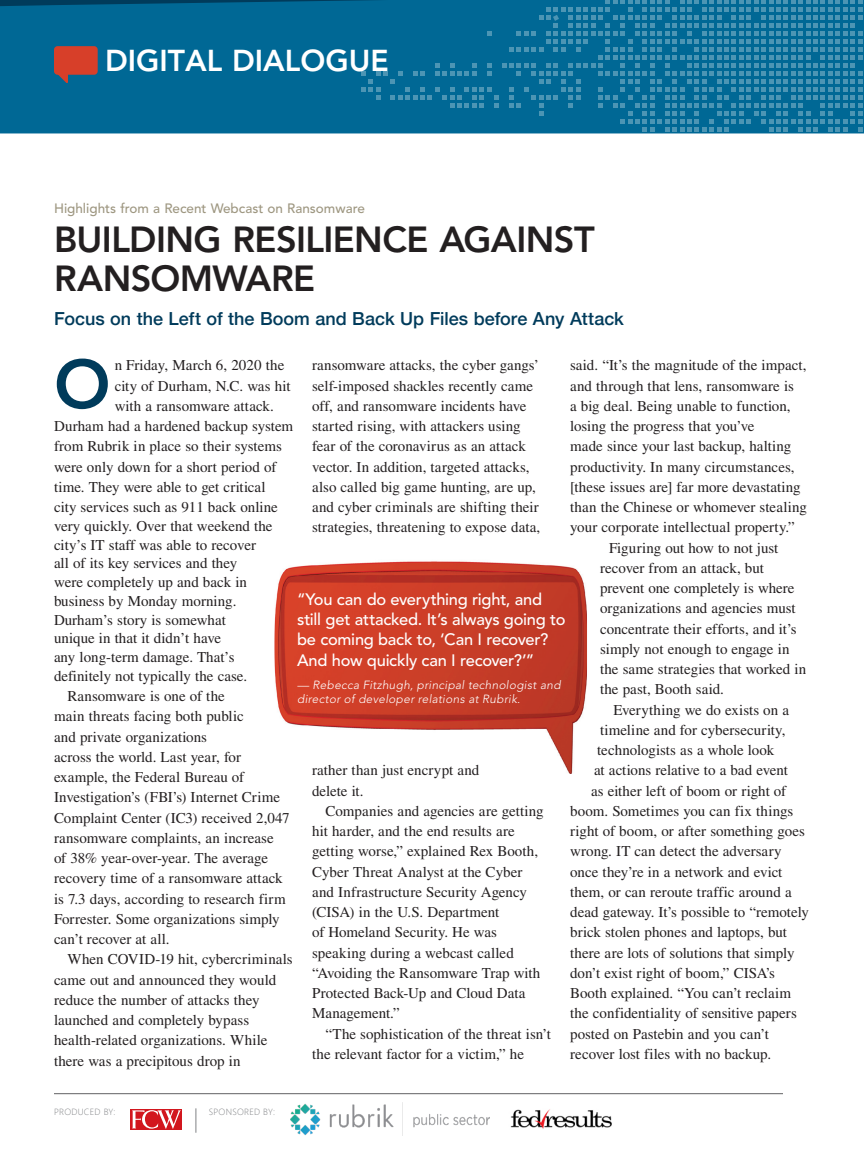
<style>
.page{position:relative;width:864px;height:1161px;background:#fff}
.page>*{position:absolute;margin:0;border:0;box-sizing:border-box;transform-origin:0 0}
.body_no_indent{font:800 67.95px "Avenir LT Std";color:#003b5b}
.head_allcaps_large{font:800 36px/39px "Avenir LT Std";letter-spacing:-.015em;color:#231f20}
.t1{font:800 30px "Avenir LT Std";color:#fff}
.dek{font:500 18px "Helvetica Neue";color:#003b5b}
.quote2{font:500 16.5px/20.2px "Avenir LT Std";letter-spacing:-.015em;color:#fff}
.body_copy{font:15px/20.2px "Times LT Std";color:#231f20}
.body_no_indent-2{font:15px/18.8px "Times LT Std";color:#231f20}
.highlights{font:500 13.5px "Avenir LT Std";color:#9e9781}
.quote2-2{font:italic 300 11.85px/13.5px "Avenir LT Std";letter-spacing:.025em;color:#fff}
.EO_Sponsored_Report{font:300 9px "Segoe";letter-spacing:.03em;color:#808285}
</style>
<div class="page">
<div style="left:0;top:0;width:864px;height:133px;background:#006895"></div>
<svg style="left:361px;top:0;width:501px;height:132px;background:#12729c"></svg>
<div style="left:56px;top:48px;width:40px;height:25px;background:#d73f29;border-radius:2px"></div>
<div style="left:54px;top:46px;width:44px;height:29px;border:4px solid #d73f29;border-radius:2px"></div>
<svg style="left:56px;top:71px;width:13px;height:16px"></svg>
<hr style="left:54px;top:1093px;width:729px;height:1px;background:#616164">
<svg style="left:196px;top:1108px;width:1px;height:25px"></svg>
<img style="left:274px;top:561px;width:313px;height:213px">
<img style="left:510px;top:1109px;width:102px;height:20px">
<img style="left:291px;top:1103px;width:198px;height:33px">
<div style="left:131px;top:1109px;width:51px;height:21px;background:#d2161e"></div>
<svg style="left:132px;top:1110px;width:49px;height:19px"></svg>
<p class="t1" style="left:105px;top:43px;width:285px">DIGITAL DIALOGUE</p>
<p class="highlights" style="left:54px;top:200px;width:312px">Highlights from a Recent Webcast on Ransomware</p>
<p class="head_allcaps_large" style="left:54px;top:220px;width:542px">BUILDING RESILIENCE AGAINST<br>RANSOMWARE</p>
<p class="dek" style="left:54px;top:304px;width:571px">Focus on the Left of the Boom and Back Up Files before Any Attack</p>
<p class="body_no_indent" style="left:54px;top:344px;width:58px">O</p>
<p class="body_no_indent-2" style="left:115px;top:356px;width:171px">n Friday, March 6, 2020 the</p>
<p class="body_copy" style="left:312px;top:355px;width:230px">ransomware attacks, the cyber gangs’ self-imposed shackles recently came off, and ransomware incidents have started rising, with attackers using fear of the coronavirus as an attack vector. In addition, targeted attacks, also called big game hunting, are up, and cyber criminals are shifting their strategies, threatening to expose data,</p>
<p class="body_copy" style="left:570px;top:355px;width:238px">said. “It’s the magnitude of the impact, and through that lens, ransomware is<br>a big deal. Being unable to function, losing the progress that you’ve<br>made since your last backup, halting productivity. In many circumstances, [these issues are] far more devastating than the Chinese or whomever stealing your corporate intellectual property.”</p>
<p class="body_copy" style="left:600px;top:537px;width:208px;text-indent:9px">Figuring out how to not just recover from an attack, but prevent one completely is where organizations and agencies must concentrate their efforts, and it’s simply not enough to engage in the same strategies that worked in the past, Booth said.</p>
<p class="body_copy" style="left:614px;top:699px;width:177px">Everything we do exists on a</p>
<p class="body_copy" style="left:600px;top:720px;width:187px">timeline and for cybersecurity,</p>
<p class="body_copy" style="left:597px;top:740px;width:179px">technologists as a whole look</p>
<p class="body_copy" style="left:594px;top:760px;width:195px">at actions relative to a bad event</p>
<p class="body_copy" style="left:591px;top:780px;width:197px">as either left of boom or right of</p>
<p class="body_copy" style="left:570px;top:801px;width:225px">boom. Sometimes you can fix things</p>
<p class="body_copy" style="left:570px;top:821px;width:236px">right of boom, or after something goes</p>
<p class="body_copy" style="left:570px;top:841px;width:213px">wrong. IT can detect the adversary</p>
<p class="body_copy" style="left:570px;top:861px;width:214px">once they’re in a network and evict</p>
<p class="body_copy" style="left:570px;top:882px;width:223px">them, or can reroute traffic around a</p>
<p class="body_copy" style="left:570px;top:902px;width:240px">dead gateway. It’s possible to “remotely</p>
<p class="body_copy" style="left:570px;top:922px;width:218px">brick stolen phones and laptops, but</p>
<p class="body_copy" style="left:570px;top:942px;width:226px">there are lots of solutions that simply</p>
<p class="body_copy" style="left:570px;top:963px;width:206px">don’t exist right of boom,” CISA’s</p>
<p class="body_copy" style="left:570px;top:983px;width:222px">Booth explained. “You can’t reclaim</p>
<p class="body_copy" style="left:570px;top:1003px;width:228px">the confidentiality of sensitive papers</p>
<p class="body_copy" style="left:570px;top:1023px;width:200px">posted on Pastebin and you can’t</p>
<p class="body_copy" style="left:570px;top:1044px;width:203px">recover lost files with no backup.</p>
<p class="body_no_indent-2" style="left:115px;top:376px;width:177px">city of Durham, N.C. was hit</p>
<p class="body_no_indent-2" style="left:115px;top:396px;width:161px">with a ransomware attack.</p>
<p class="body_no_indent-2" style="left:54px;top:417px;width:241px">Durham had a hardened backup system</p>
<p class="body_no_indent-2" style="left:54px;top:437px;width:230px">from Rubrik in place so their systems</p>
<p class="body_no_indent-2" style="left:54px;top:457px;width:224px">were only down for a short period of</p>
<p class="body_no_indent-2" style="left:54px;top:477px;width:213px">time. They were able to get critical</p>
<p class="body_no_indent-2" style="left:54px;top:498px;width:225px">city services such as 911 back online</p>
<p class="body_no_indent-2" style="left:54px;top:516px;width:220px">very quickly. Over that weekend the city’s IT staff was able to recover all of its key services and they<br>were completely up and back in business by Monday morning.<br>Durham’s story is somewhat<br>unique in that it didn’t have<br>any long-term damage. That’s definitely not typically the case.</p>
<p class="body_copy" style="left:54px;top:686px;width:237px;text-indent:14px">Ransomware is one of the<br>main threats facing both public<br>and private organizations<br>across the world. Last year, for example, the Federal Bureau of Investigation’s (FBI’s) Internet Crime Complaint Center (IC3) received 2,047 ransomware complaints, an increase of 38% year-over-year. The average recovery time of a ransomware attack is 7.3 days, according to research firm Forrester. Some organizations simply can’t recover at all.</p>
<p class="body_copy" style="left:54px;top:949px;width:240px;text-indent:14px">When COVID-19 hit, cybercriminals came out and announced they would reduce the number of attacks they launched and completely bypass health-related organizations. While there was a precipitous drop in</p>
<p class="quote2" style="left:297px;top:590px;width:270px">“You can do everything right, and still get attacked. It’s always going to be coming back to, ‘Can I recover?<br>And how quickly can I recover?’”</p>
<p class="quote2-2" style="left:297px;top:679px;width:265px">— Rebecca Fitzhugh, principal technologist and director of developer relations at Rubrik.</p>
<p class="body_copy" style="left:312px;top:760px;width:169px">rather than just encrypt and delete it.</p>
<p class="body_copy" style="left:312px;top:801px;width:233px;text-indent:14px">Companies and agencies are getting hit harder, and the end results are getting worse,” explained Rex Booth,<br>Cyber Threat Analyst at the Cyber and Infrastructure Security Agency (CISA) in the U.S. Department<br>of Homeland Security. He was speaking during a webcast called “Avoiding the Ransomware Trap with<br>Protected Back-Up and Cloud Data<br>Management.”</p>
<p class="body_copy" style="left:312px;top:1023px;width:240px;text-indent:14px">“The sophistication of the threat isn’t the relevant factor for a victim,” he</p>
<p class="EO_Sponsored_Report" style="left:54px;top:1106px;width:63px">PRODUCED BY:</p>
<p class="EO_Sponsored_Report" style="left:209px;top:1106px;width:68px">SPONSORED BY:</p>
</div>
